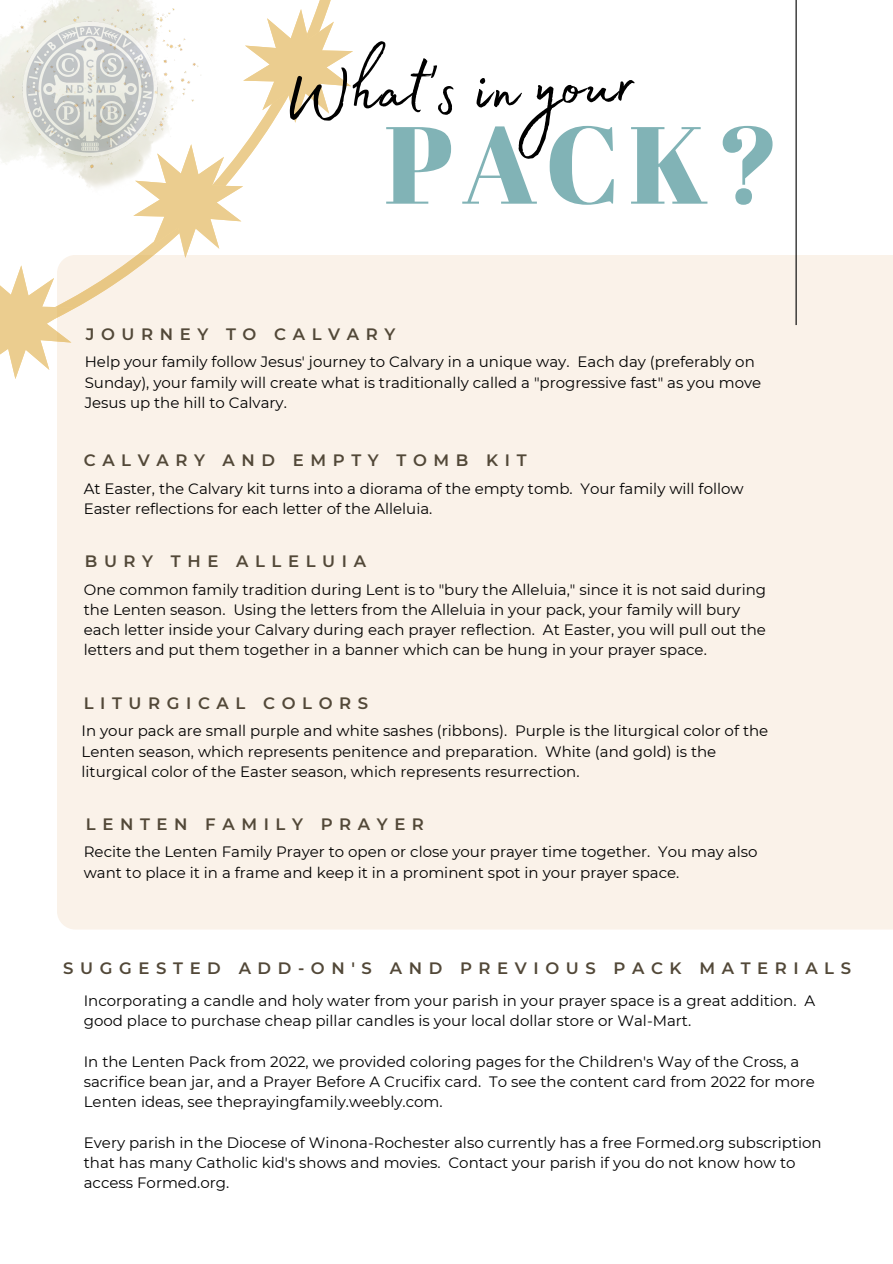
<style>
.page{position:relative;width:893px;height:1264px;background:#fff}
.page>*{position:absolute;margin:0;border:0;box-sizing:border-box;transform-origin:0 0}
.t1{font:109.35px "Abril Fatface";color:#81b3b6}
.t2{font:90px "Madelyn Fill";color:#000}
.t3{font:600 16.5px "Montserrat";letter-spacing:.4em;color:#524838}
.t4{font:15px/20.2px "Montserrat";color:#000}
</style>
<div class="page">
<div style="left:57px;top:255px;width:835px;height:674px;background:#faf2e9"></div>
<div style="left:329px;top:255px;width:29px;height:121px;background:#faf2e9"></div>
<div style="left:57px;top:255px;width:272px;height:165px;background:#faf2e9"></div>
<svg style="left:57px;top:123px;width:232px;height:252px;fill:#faf2e9"></svg>
<svg style="left:133px;top:144px;width:110px;height:114px"></svg>
<svg style="left:0;top:265px;width:73px;height:114px"></svg>
<svg style="left:243px;top:0;width:110px;height:123px"></svg>
<hr style="left:795px;top:0;width:1px;height:325px;background:#000">
<img style="left:57px;top:205px;width:173px;height:35px">
<img style="left:0;top:0;width:234px;height:205px">
<img style="left:4px;top:3px;width:171px;height:157px">
<h2 class="t2" style="left:282px;top:26px;width:352px;rotate:-2deg">What's in your</h2>
<h1 class="t1" style="left:384px;top:88px;width:396px">PACK?</h1>
<p class="t3" style="left:86px;top:324px;width:311px">JOURNEY TO CALVARY</p>
<p class="t4" style="left:85px;top:352px;width:678px">Help your family follow Jesus' journey to Calvary in a unique way. Each day (preferably on<br>Sunday), your family will create what is traditionally called a "progressive fast" as you move<br>Jesus up the hill to Calvary.</p>
<p class="t3" style="left:84px;top:449px;width:444px">CALVARY AND EMPTY TOMB KIT</p>
<p class="t4" style="left:84px;top:478px;width:661px">At Easter, the Calvary kit turns into a diorama of the empty tomb. Your family will follow<br>Easter reflections for each letter of the Alleluia.</p>
<p class="t3" style="left:85px;top:551px;width:282px">BURY THE ALLELUIA</p>
<p class="t4" style="left:84px;top:579px;width:684px">One common family tradition during Lent is to "bury the Alleluia," since it is not said during the Lenten season. Using the letters from the Alleluia in your pack, your family will bury each letter inside your Calvary during each prayer reflection. At Easter, you will pull out the letters and put them together in a banner which can be hung in your prayer space.</p>
<p class="t3" style="left:84px;top:693px;width:286px">LITURGICAL COLORS</p>
<p class="t4" style="left:82px;top:721px;width:688px">In your pack are small purple and white sashes (ribbons). Purple is the liturgical color of the<br>Lenten season, which represents penitence and preparation. White (and gold) is the liturgical color of the Easter season, which represents resurrection.</p>
<p class="t3" style="left:86px;top:814px;width:339px">LENTEN FAMILY PRAYER</p>
<p class="t4" style="left:84px;top:842px;width:675px">Recite the Lenten Family Prayer to open or close your prayer time together. You may also want to place it in a frame and keep it in a prominent spot in your prayer space.</p>
<p class="t3" style="left:63px;top:958px;width:789px">SUGGESTED ADD-ON'S AND PREVIOUS PACK MATERIALS</p>
<p class="t4" style="left:84px;top:990px;width:732px">Incorporating a candle and holy water from your parish in your prayer space is a great addition. A good place to purchase cheap pillar candles is your local dollar store or Wal-Mart.</p>
<p class="t4" style="left:84px;top:1051px;width:732px">In the Lenten Pack from 2022, we provided coloring pages for the Children's Way of the Cross, a sacrifice bean jar, and a Prayer Before A Crucifix card. To see the content card from 2022 for more<br>Lenten ideas, see theprayingfamily.weebly.com.</p>
<p class="t4" style="left:84px;top:1132px;width:739px">Every parish in the Diocese of Winona-Rochester also currently has a free Formed.org subscription that has many Catholic kid's shows and movies. Contact your parish if you do not know how to access Formed.org.</p>
</div>
